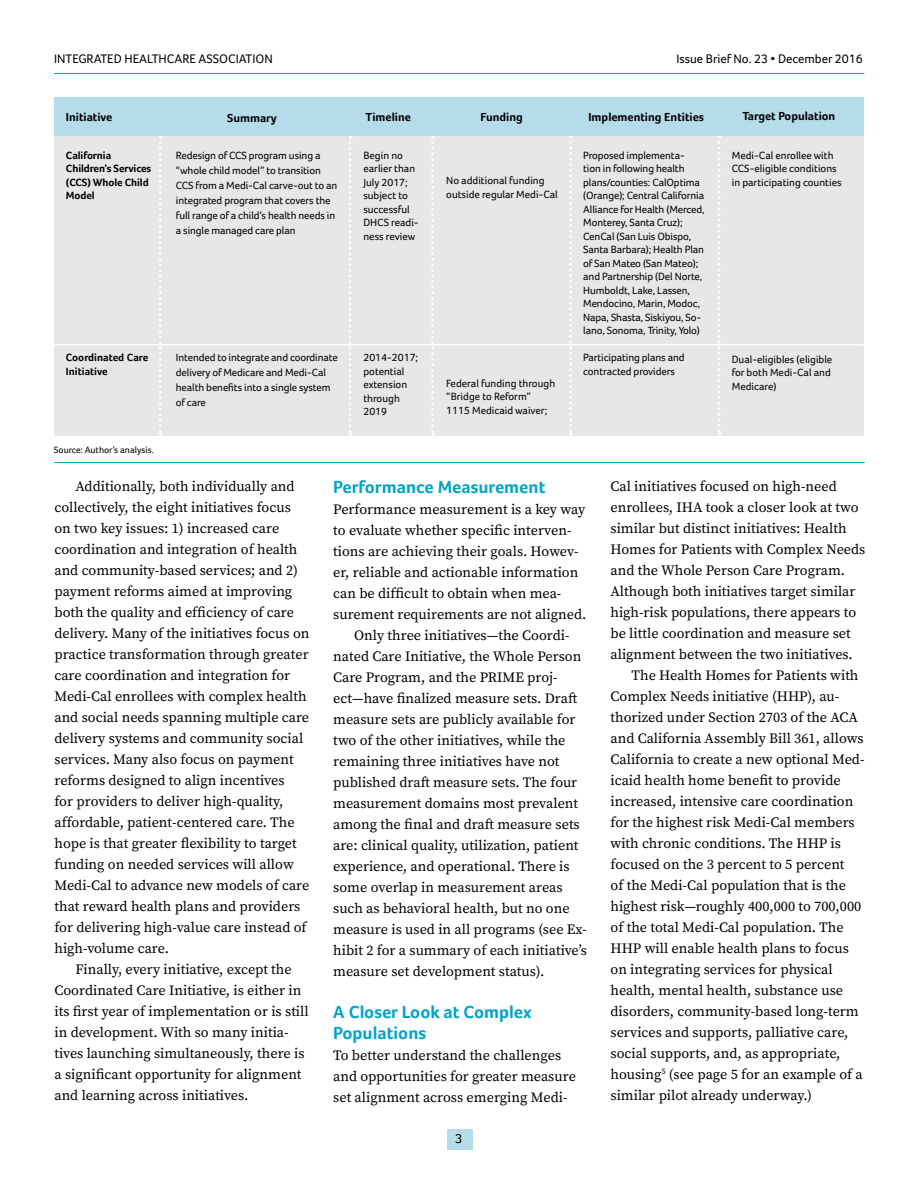
<style>
.page{position:relative;width:918px;height:1188px;background:#fff}
.page>*{position:absolute;margin:0;border:0;box-sizing:border-box;transform-origin:0 0}
.A_hed{font:700 18px/21px "Foco";color:#00a4c7}
.text_-_indented{font:14.25px/21px "Source Serif Pro";color:#000}
.text-no_indent{font:14.25px/21px "Source Serif Pro";color:#000}
.t1{font:13.5px "Foco";color:#000}
.t2{font:12.75px "Foco";color:#000}
.footnote{font:700 12px "Foco";color:#000}
.Running_head_right{font:10.8px/13.5px "Foco";letter-spacing:-.01em;color:#000}
.footnote-2{font:10.8px/15px "Foco";letter-spacing:-.01em;color:#000}
.Running_head_right-2{font:700 10.8px/13.5px "Foco";letter-spacing:-.01em;color:#000}
.t3{font:9.45px "Foco";color:#000}
</style>
<div class="page">
<div style="left:447px;top:1129px;width:26px;height:21px;background:#b7dce9"></div>
<hr style="left:54px;top:73px;width:810px;height:1px;background:#00a4c7">
<div style="left:54px;top:136px;width:810px;height:300px;background:#e6e7e8"></div>
<div style="left:54px;top:98px;width:810px;height:38px;background:#b7dce9"></div>
<hr style="left:53px;top:344px;width:811px;height:1px;background:#fff">
<hr style="left:54px;top:462px;width:811px;height:1px;background:#00a4c7">
<svg style="left:159px;top:136px;width:3px;height:300px"></svg>
<svg style="left:349px;top:136px;width:2px;height:300px"></svg>
<svg style="left:431px;top:136px;width:3px;height:300px"></svg>
<svg style="left:569px;top:136px;width:3px;height:299px"></svg>
<svg style="left:718px;top:136px;width:2px;height:299px"></svg>
<p class="t2" style="left:54px;top:51px;width:220px">INTEGRATED HEALTHCARE ASSOCIATION</p>
<p class="t2" style="left:676px;top:51px;width:188px">Issue Brief No. 23 • December 2016</p>
<p class="footnote" style="left:66px;top:110px;width:48px">Initiative</p>
<p class="footnote" style="left:227px;top:111px;width:51px">Summary</p>
<p class="footnote" style="left:366px;top:110px;width:47px">Timeline</p>
<p class="footnote" style="left:481px;top:110px;width:44px">Funding</p>
<p class="footnote" style="left:588px;top:110px;width:117px">Implementing Entities</p>
<p class="footnote" style="left:743px;top:109px;width:94px">Target Population</p>
<p class="footnote-2" style="left:176px;top:148px;width:163px">Redesign of CCS program using a “whole child model” to transition CCS from a Medi-Cal carve-out to an integrated program that covers the full range of a child’s health needs in a single managed care plan</p>
<p class="Running_head_right-2" style="left:66px;top:148px;width:87px">California<br>Children’s Services (CCS) Whole Child<br>Model</p>
<p class="Running_head_right" style="left:583px;top:148px;width:123px">Proposed implementa&shy;tion in following health plans/counties: CalOptima (Orange); Central California<br>Alliance for Health (Merced,<br>Monterey, Santa Cruz);<br>CenCal (San Luis Obispo,<br>Santa Barbara); Health Plan of San Mateo (San Mateo); and Partnership (Del Norte,<br>Humboldt, Lake, Lassen,<br>Mendocino, Marin, Modoc,<br>Napa, Shasta, Siskiyou, So&shy;lano, Sonoma, Trinity, Yolo)</p>
<p class="Running_head_right" style="left:583px;top:351px;width:103px">Participating plans and contracted providers</p>
<p class="Running_head_right" style="left:732px;top:148px;width:111px">Medi-Cal enrollee with<br>CCS-eligible conditions in participating counties</p>
<p class="Running_head_right" style="left:363px;top:148px;width:57px">Begin no earlier than<br>July 2017; subject to successful<br>DHCS readi&shy;ness review</p>
<p class="Running_head_right" style="left:446px;top:174px;width:113px">No additional funding outside regular Medi-Cal</p>
<p class="footnote-2" style="left:176px;top:350px;width:163px">Intended to integrate and coordinate delivery of Medicare and Medi-Cal health benefits into a single system of care</p>
<p class="Running_head_right-2" style="left:66px;top:351px;width:84px">Coordinated Care<br>Initiative</p>
<p class="Running_head_right" style="left:363px;top:351px;width:56px">2014-2017; potential extension through<br>2019</p>
<p class="Running_head_right" style="left:732px;top:352px;width:102px">Dual-eligibles (eligible for both Medi-Cal and<br>Medicare)</p>
<p class="Running_head_right" style="left:446px;top:376px;width:110px">Federal funding through “Bridge to Reform”<br>1115 Medicaid waiver;</p>
<p class="t3" style="left:54px;top:444px;width:101px">Source: Author’s analysis.</p>
<p class="text_-_indented" style="left:54px;top:476px;width:257px;text-indent:21px">Additionally, both individually and collectively, the eight initiatives focus on two key issues: 1) increased care coordination and integration of health and community-based services; and 2) payment reforms aimed at improving both the quality and efficiency of care delivery. Many of the initiatives focus on practice transformation through greater care coordination and integration for Medi-Cal enrollees with complex health and social needs spanning multiple care delivery systems and community social services. Many also focus on payment reforms designed to align incentives<br>for providers to deliver high-quality, affordable, patient-centered care. The hope is that greater flexibility to target funding on needed services will allow Medi-Cal to advance new models of care that reward health plans and providers for delivering high-value care instead of high-volume care.</p>
<p class="text_-_indented" style="left:54px;top:959px;width:256px;text-indent:21px">Finally, every initiative, except the Coordinated Care Initiative, is either in its first year of implementation or is still in development. With so many initia&shy;tives launching simultaneously, there is a significant opportunity for alignment and learning across initiatives.</p>
<p class="A_hed" style="left:333px;top:477px;width:214px">Performance Measurement</p>
<p class="text-no_indent" style="left:333px;top:500px;width:255px">Performance measurement is a key way to evaluate whether specific interven&shy;tions are achieving their goals. Howev&shy;er, reliable and actionable information can be difficult to obtain when mea&shy;surement requirements are not aligned.</p>
<p class="text_-_indented" style="left:333px;top:626px;width:255px;text-indent:21px">Only three initiatives—the Coordi&shy;nated Care Initiative, the Whole Person Care Program, and the PRIME proj&shy;ect—have finalized measure sets. Draft measure sets are publicly available for two of the other initiatives, while the remaining three initiatives have not published draft measure sets. The four measurement domains most prevalent among the final and draft measure sets are: clinical quality, utilization, patient experience, and operational. There is some overlap in measurement areas such as behavioral health, but no one measure is used in all programs (see Ex&shy;hibit 2 for a summary of each initiative’s measure set development status).</p>
<p class="A_hed" style="left:333px;top:1002px;width:200px">A Closer Look at Complex<br>Populations</p>
<p class="text-no_indent" style="left:333px;top:1046px;width:244px">To better understand the challenges and opportunities for greater measure set alignment across emerging Medi-</p>
<p class="t1" style="left:455px;top:1131px;width:9px">3</p>
<p class="text-no_indent" style="left:611px;top:476px;width:256px">Cal initiatives focused on high-need enrollees, IHA took a closer look at two similar but distinct initiatives: Health Homes for Patients with Complex Needs and the Whole Person Care Program.<br>Although both initiatives target similar high-risk populations, there appears to be little coordination and measure set alignment between the two initiatives.</p>
<p class="text_-_indented" style="left:611px;top:665px;width:255px;text-indent:21px">The Health Homes for Patients with Complex Needs initiative (HHP), au&shy;thorized under Section 2703 of the ACA and California Assembly Bill 361, allows California to create a new optional Med&shy;icaid health home benefit to provide increased, intensive care coordination for the highest risk Medi-Cal members with chronic conditions. The HHP is focused on the 3 percent to 5 percent<br>of the Medi-Cal population that is the highest risk—roughly 400,000 to 700,000 of the total Medi-Cal population. The HHP will enable health plans to focus on integrating services for physical health, mental health, substance use disorders, community-based long-term services and supports, palliative care, social supports, and, as appropriate, housing<sup>5</sup> (see page 5 for an example of a similar pilot already underway.)</p>
</div>
